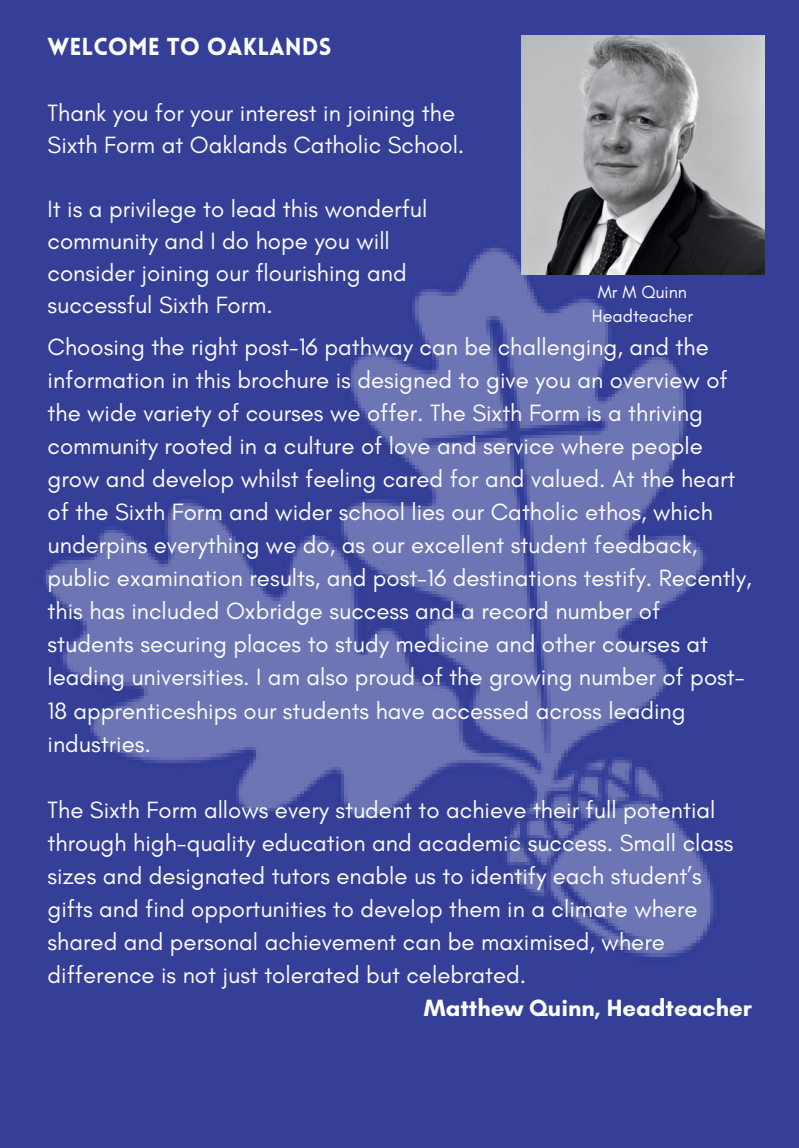
<style>
.page{position:relative;width:799px;height:1148px;background:#353f98}
.page>*{position:absolute;margin:0;border:0;box-sizing:border-box;transform-origin:0 0}
.t1{font:24px/33px "Glacial Indifference";color:#fcfdfd}
.t2{font:700 24px "Glacial Indifference";color:#fcfdfd}
.t3{font:900 24px "Lovelo";color:#fcfdfd}
.t4{font:18px/24px "Glacial Indifference";color:#fcfdfd;text-align:center}
</style>
<div class="page">
<img style="left:46px;top:248px;width:717px;height:709px">
<img style="left:521px;top:35px;width:243px;height:239px">
<p class="t3" style="left:48px;top:32px;width:285px">WELCOME TO OAKLANDS</p>
<p class="t1" style="left:48px;top:97px;width:418px;line-height:32.1px">Thank you for your interest in joining the<br>Sixth Form at Oaklands Catholic School.</p>
<p class="t1" style="left:48px;top:193px;width:381px;line-height:32.1px">It is a privilege to lead this wonderful community and I do hope you will consider joining our flourishing and successful Sixth Form.</p>
<p class="t4" style="left:592px;top:280px;width:103px">Mr M Quinn<br>Headteacher</p>
<p class="t1" style="left:48px;top:331px;width:705px">Choosing the right post-16 pathway can be challenging, and the information in this brochure is designed to give you an overview of the wide variety of courses we offer. The Sixth Form is a thriving community rooted in a culture of love and service where people grow and develop whilst feeling cared for and valued. At the heart of the Sixth Form and wider school lies our Catholic ethos, which underpins everything we do, as our excellent student feedback, public examination results, and post-16 destinations testify. Recently, this has included Oxbridge success and a record number of students securing places to study medicine and other courses at leading universities. I am also proud of the growing number of post-18 apprenticeships our students have accessed across leading industries.</p>
<p class="t1" style="left:48px;top:793px;width:687px">The Sixth Form allows every student to achieve their full potential through high-quality education and academic success. Small class sizes and designated tutors enable us to identify each student’s gifts and find opportunities to develop them in a climate where shared and personal achievement can be maximised, where difference is not just tolerated but celebrated.</p>
<p class="t2" style="left:424px;top:992px;width:330px">Matthew Quinn, Headteacher</p>
</div>
